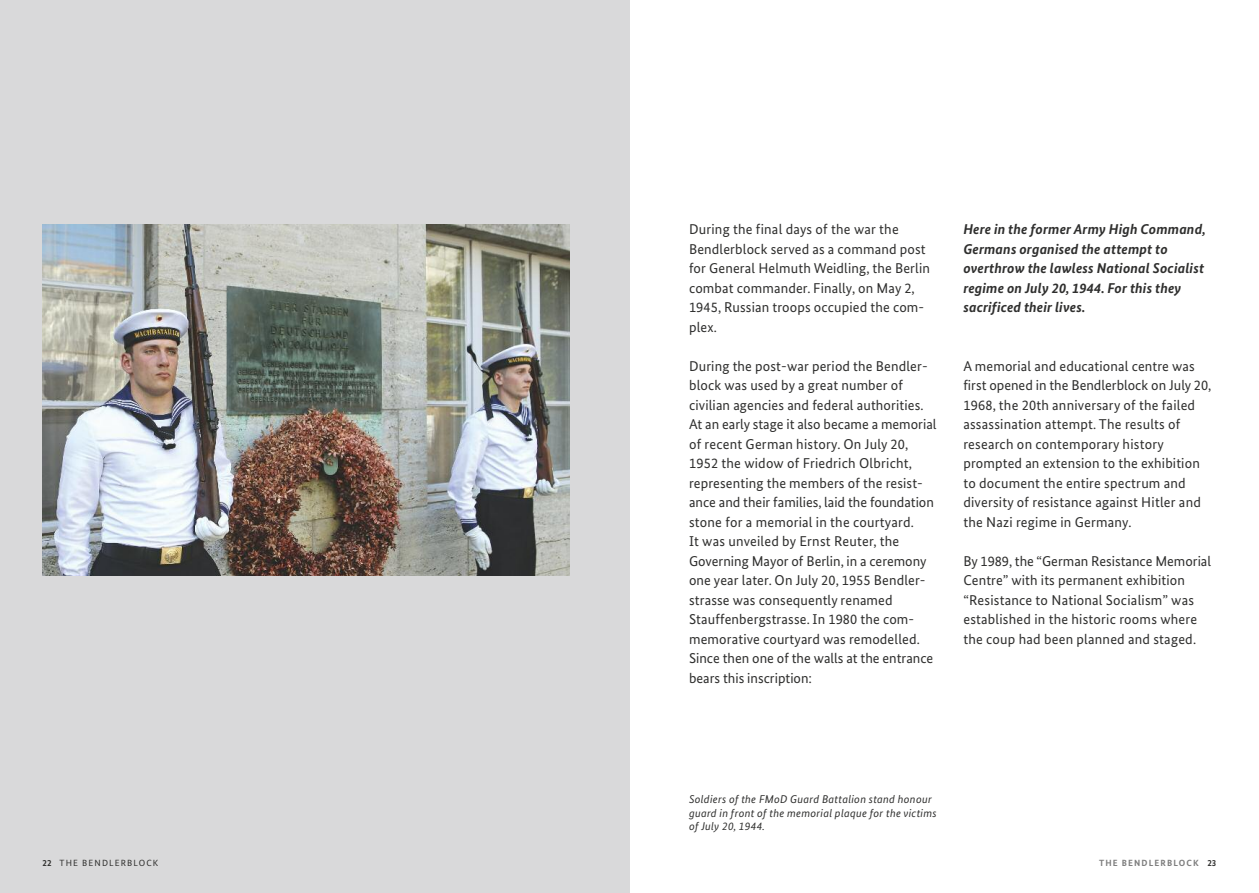
<style>
.page{position:relative;width:1259px;height:893px;background:#fff}
.page>*{position:absolute;margin:0;border:0;box-sizing:border-box;transform-origin:0 0}
.t1{font:14.25px/19.5px "Bundes Sans";letter-spacing:.01em;color:#2f2f2e}
.t2{font:italic 700 14.25px/19.5px "Bundes Sans";letter-spacing:.01em;color:#2f2f2e}
.t3{font:italic 11.25px/13.5px "Bundes Sans";letter-spacing:.025em;color:#2f2f2e}
.t4{font:700 9px "Bundes Sans";letter-spacing:.125em;color:#7d7d7d}
.t5{font:9px "Bundes Sans";letter-spacing:.125em;color:#2f2f2e}
.s1{font-weight:700}
.s2{color:#2f2f2e}
</style>
<div class="page">
<div style="left:0;top:0;width:629px;height:893px;background:#d9d9da"></div>
<img style="left:43px;top:224px;width:527px;height:352px">
<p class="t5" style="left:43px;top:859px;width:117px"><span class="s1">22</span> THE BENDLERBLOCK</p>
<p class="t1" style="left:689px;top:221px;width:242px">During the final days of the war the<br>Bendlerblock served as a command post for General Helmuth Weidling, the Berlin combat commander. Finally, on May 2,<br>1945, Russian troops occupied the com&shy;plex.</p>
<p class="t1" style="left:689px;top:357px;width:249px">During the post-war period the Bendler&shy;block was used by a great number of civilian agencies and federal authorities.<br>At an early stage it also became a memorial of recent German history. On July 20, 1952 the widow of Friedrich Olbricht, representing the members of the resist&shy;ance and their families, laid the foundation stone for a memorial in the courtyard.<br>It was unveiled by Ernst Reuter, the Governing Mayor of Berlin, in a ceremony one year later. On July 20, 1955 Bendler&shy;strasse was consequently renamed Stauffenbergstrasse. In 1980 the com&shy;memorative courtyard was remodelled.<br>Since then one of the walls at the entrance bears this inscription:</p>
<p class="t2" style="left:963px;top:221px;width:244px">Here in the former Army High Command, Germans organised the attempt to overthrow the lawless National Socialist regime on July 20, 1944. For this they sacrificed their lives.</p>
<p class="t1" style="left:963px;top:357px;width:249px">A memorial and educational centre was first opened in the Bendlerblock on July 20, 1968, the 20th anniversary of the failed assassination attempt. The results of research on contemporary history prompted an extension to the exhibition to document the entire spectrum and diversity of resistance against Hitler and the Nazi regime in Germany.</p>
<p class="t1" style="left:963px;top:552px;width:249px">By 1989, the “German Resistance Memorial Centre” with its permanent exhibition “Resistance to National Socialism” was established in the historic rooms where the coup had been planned and staged.</p>
<p class="t3" style="left:689px;top:793px;width:249px">Soldiers of the FMoD Guard Battalion stand honour guard in front of the memorial plaque for the victims of July 20, 1944.</p>
<p class="t4" style="left:1099px;top:859px;width:119px">THE BENDLERBLOCK <span class="s2">23</span></p>
</div>
